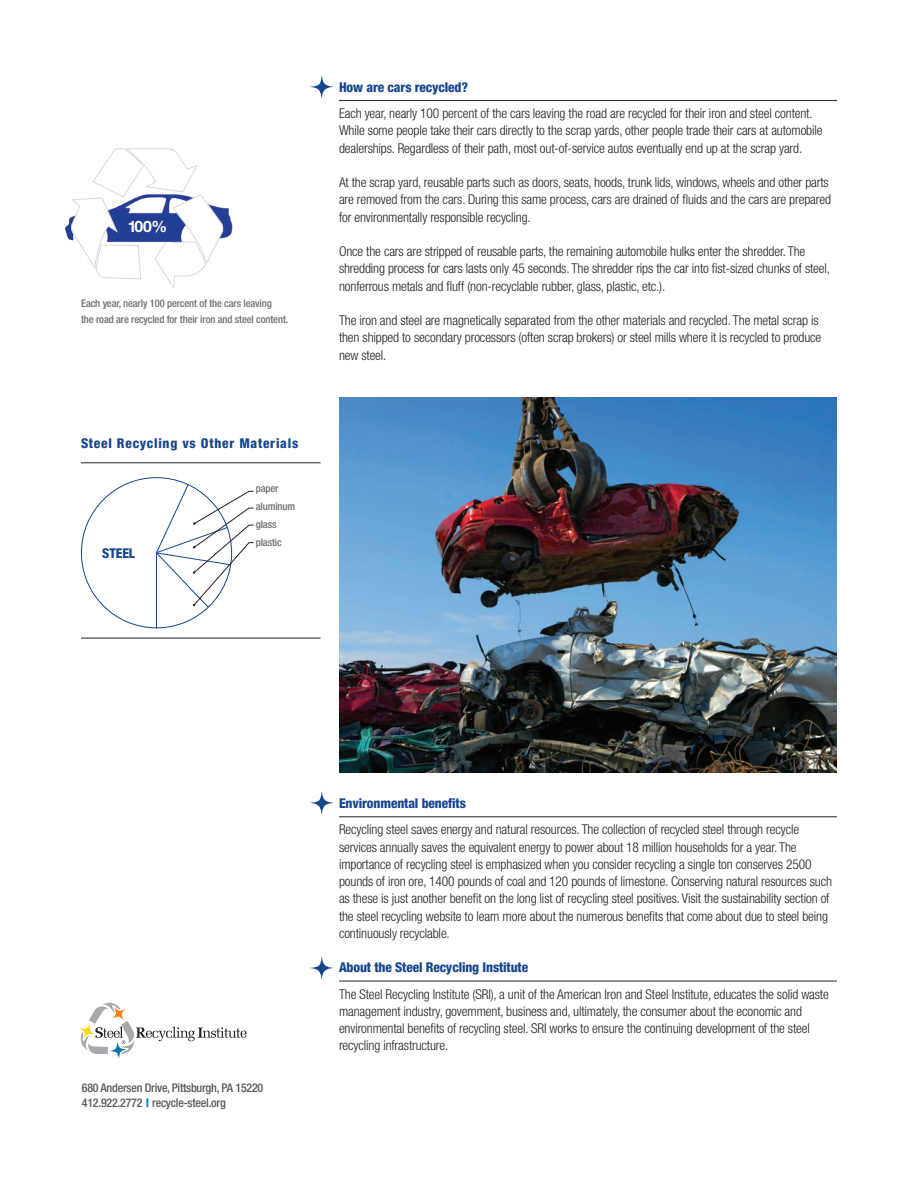
<style>
.page{position:relative;width:918px;height:1188px;background:#fff}
.page>*{position:absolute;margin:0;border:0;box-sizing:border-box;transform-origin:0 0}
.t1{font:700 15.75px "Helvetica Neue";color:#fff}
.t2{font:300 condensed 13.5px/17.2px "Helvetica Neue";letter-spacing:-.01em;color:#231f20}
.t3{font:800 condensed 13.5px "Helvetica Neue";letter-spacing:-.01em;color:#17468e}
.t4{font:800 condensed 13.5px "Helvetica Neue";letter-spacing:.055em;color:#17468e}
.t5{font:500 condensed 12px "Helvetica Neue";letter-spacing:-.02em;color:#57585a}
.t6{font:500 condensed 10.5px/16.5px "Helvetica Neue";letter-spacing:-.01em;color:#6c6d70}
.s1{font-weight:900;font-stretch:normal;color:#008bb8}
</style>
<div class="page">
<hr style="left:339px;top:100px;width:498px;height:1px;background:#231f20">
<hr style="left:339px;top:816px;width:498px;height:1px;background:#231f20">
<hr style="left:339px;top:981px;width:498px;height:1px;background:#231f20">
<svg style="left:310px;top:75px;width:24px;height:24px"></svg>
<svg style="left:310px;top:791px;width:24px;height:24px"></svg>
<svg style="left:310px;top:956px;width:24px;height:24px"></svg>
<svg style="left:155px;top:484px;width:99px;height:145px"></svg>
<img style="left:339px;top:398px;width:498px;height:375px">
<svg style="left:80px;top:1002px;width:167px;height:56px"></svg>
<hr style="left:81px;top:462px;width:240px;height:1px;background:#231f20">
<hr style="left:81px;top:638px;width:240px;height:1px;background:#231f20">
<img style="left:64px;top:207px;width:169px;height:33px">
<svg style="left:71px;top:148px;width:153px;height:141px"></svg>
<p class="t1" style="left:128px;top:217px;width:41px">100%</p>
<p class="t6" style="left:81px;top:295px;width:209px">Each year, nearly 100 percent of the cars leaving<br>the road are recycled for their iron and steel content.</p>
<p class="t4" style="left:81px;top:435px;width:219px">Steel Recycling vs Other Materials</p>
<p class="t3" style="left:102px;top:544px;width:34px">STEEL</p>
<p class="t6" style="left:256px;top:480px;width:24px">paper</p>
<p class="t6" style="left:256px;top:498px;width:41px">aluminum</p>
<p class="t6" style="left:256px;top:516px;width:22px">glass</p>
<p class="t6" style="left:256px;top:534px;width:27px">plastic</p>
<p class="t3" style="left:339px;top:79px;width:131px">How are cars recycled?</p>
<p class="t2" style="left:339px;top:105px;width:485px">Each year, nearly 100 percent of the cars leaving the road are recycled for their iron and steel content.<br>While some people take their cars directly to the scrap yards, other people trade their cars at automobile dealerships. Regardless of their path, most out-of-service autos eventually end up at the scrap yard.</p>
<p class="t2" style="left:339px;top:174px;width:494px">At the scrap yard, reusable parts such as doors, seats, hoods, trunk lids, windows, wheels and other parts are removed from the cars. During this same process, cars are drained of fluids and the cars are prepared for environmentally responsible recycling.</p>
<p class="t2" style="left:339px;top:243px;width:493px">Once the cars are stripped of reusable parts, the remaining automobile hulks enter the shredder. The shredding process for cars lasts only 45 seconds. The shredder rips the car into fist-sized chunks of steel, nonferrous metals and fluff (non-recyclable rubber, glass, plastic, etc.).</p>
<p class="t2" style="left:339px;top:312px;width:484px">The iron and steel are magnetically separated from the other materials and recycled. The metal scrap is then shipped to secondary processors (often scrap brokers) or steel mills where it is recycled to produce new steel.</p>
<p class="t5" style="left:82px;top:1081px;width:183px">680 Andersen Drive, Pittsburgh, PA 15220</p>
<p class="t5" style="left:82px;top:1095px;width:146px">412.922.2772 <span class="s1">|</span> recycle-steel.org</p>
<p class="t3" style="left:339px;top:795px;width:128px">Environmental benefits</p>
<p class="t2" style="left:339px;top:821px;width:495px">Recycling steel saves energy and natural resources. The collection of recycled steel through recycle services annually saves the equivalent energy to power about 18 million households for a year. The importance of recycling steel is emphasized when you consider recycling a single ton conserves 2500 pounds of iron ore, 1400 pounds of coal and 120 pounds of limestone. Conserving natural resources such as these is just another benefit on the long list of recycling steel positives. Visit the sustainability section of the steel recycling website to learn more about the numerous benefits that come about due to steel being continuously recyclable.</p>
<p class="t3" style="left:339px;top:959px;width:191px">About the Steel Recycling Institute</p>
<p class="t2" style="left:339px;top:985px;width:491px">The Steel Recycling Institute (SRI), a unit of the American Iron and Steel Institute, educates the solid waste management industry, government, business and, ultimately, the consumer about the economic and environmental benefits of recycling steel. SRI works to ensure the continuing development of the steel recycling infrastructure.</p>
</div>
